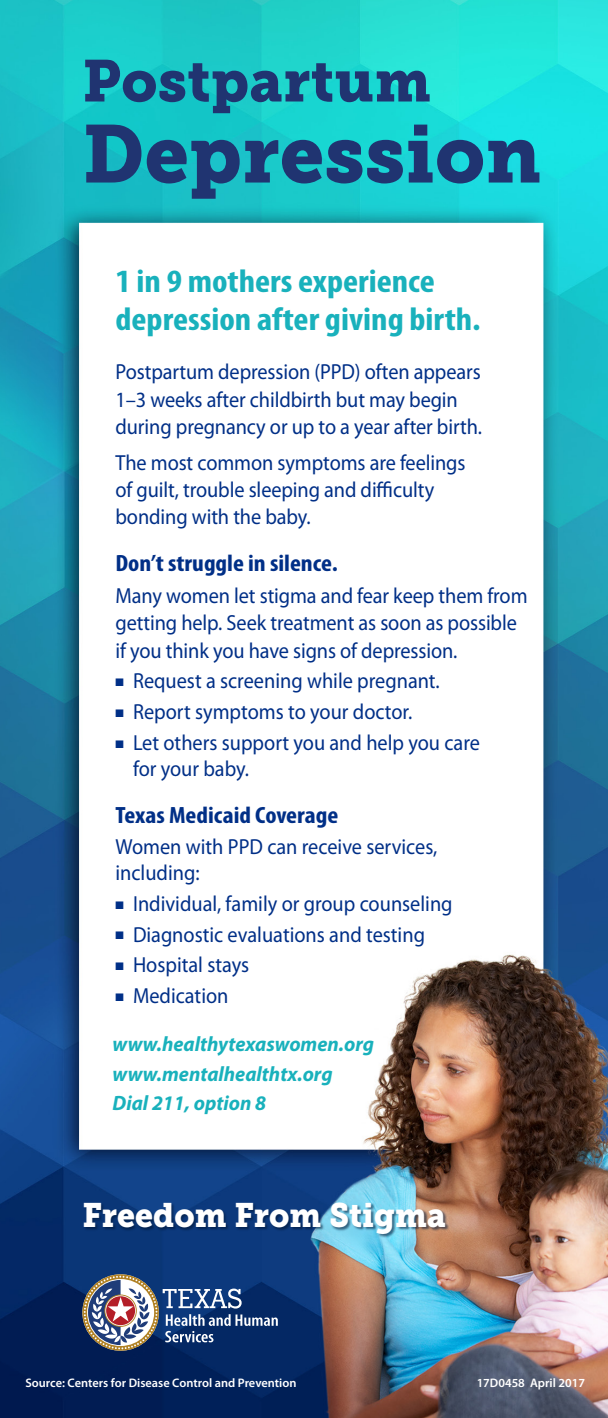
<style>
.page{position:relative;width:608px;height:1418px;background:#fff}
.page>*{position:absolute;margin:0;border:0;box-sizing:border-box;transform-origin:0 0}
.t1{font:81px "Museo Slab 900";letter-spacing:.005em;color:#203471}
.t2{font:58.5px "Museo Slab 900";letter-spacing:.01em;color:#203471}
.t3{font:33.75px "Museo Slab 900";color:#fff;scale:.95 1}
.t4{font:700 condensed 32.62px/38.2px "Myriad Pro";color:#19b1bc;scale:1.1 1}
.t5{font:700 condensed 23.62px "Myriad Pro";color:#002f87;scale:1.1 1}
.t6{font:21.82px/27.2px "Myriad Pro";letter-spacing:-.005em;color:#002f87;scale:.93 1}
.t7{font:italic 700 20.7px "Myriad Pro";color:#19b1bc}
.t8{font:600 12.38px "Myriad Pro";color:#fff}
</style>
<div class="page">
<img style="left:0;top:0;width:608px;height:1418px">
<div style="left:83px;top:1202px;width:366px;height:35px;background:#001635;opacity:.59"></div>
<svg style="left:82px;top:1274px;width:196px;height:76px;background:#4e6086"></svg>
<p class="t2" style="left:82px;top:47px;width:350px">Postpartum</p>
<p class="t1" style="left:82px;top:107px;width:460px">Depression</p>
<p class="t4" style="left:115px;top:261px;width:333px">1 in 9 mothers experience depression after giving birth.</p>
<p class="t6" style="left:115px;top:358px;width:395px">Postpartum depression (PPD) often appears<br>1–3 weeks after childbirth but may begin during pregnancy or up to a year after birth.</p>
<p class="t6" style="left:115px;top:448px;width:378px">The most common symptoms are feelings of guilt, trouble sleeping and difficulty bonding with the baby.</p>
<p class="t5" style="left:115px;top:549px;width:204px">Don’t struggle in silence.</p>
<p class="t6" style="left:115px;top:582px;width:444px">Many women let stigma and fear keep them from getting help. Seek treatment as soon as possible if you think you have signs of depression.</p>
<p class="t6" style="left:115px;top:667px;width:350px">■ Request a screening while pregnant.</p>
<p class="t6" style="left:115px;top:698px;width:320px">■ Report symptoms to your doctor.</p>
<p class="t6" style="left:133px;top:728px;width:374px;text-indent:-17px">■ Let others support you and help you care for your baby.</p>
<p class="t5" style="left:115px;top:800px;width:204px">Texas Medicaid Coverage</p>
<p class="t6" style="left:115px;top:833px;width:347px;line-height:26.1px">Women with PPD can receive services, including:</p>
<p class="t6" style="left:115px;top:889px;width:364px">■ Individual, family or group counseling</p>
<p class="t6" style="left:115px;top:920px;width:334px">■ Diagnostic evaluations and testing</p>
<p class="t6" style="left:115px;top:951px;width:145px">■ Hospital stays</p>
<p class="t6" style="left:115px;top:981px;width:123px">■ Medication</p>
<p class="t7" style="left:112px;top:1031px;width:263px">www.healthytexaswomen.org</p>
<p class="t7" style="left:112px;top:1060px;width:221px">www.mentalhealthtx.org</p>
<p class="t7" style="left:112px;top:1089px;width:155px">Dial 211, option 8</p>
<p class="t3" style="left:82px;top:1195px;width:384px">Freedom From Stigma</p>
<p class="t8" style="left:25px;top:1374px;width:272px">Source: Centers for Disease Control and Prevention</p>
<p class="t8" style="left:476px;top:1374px;width:110px">17D0458 April 2017</p>
</div>
